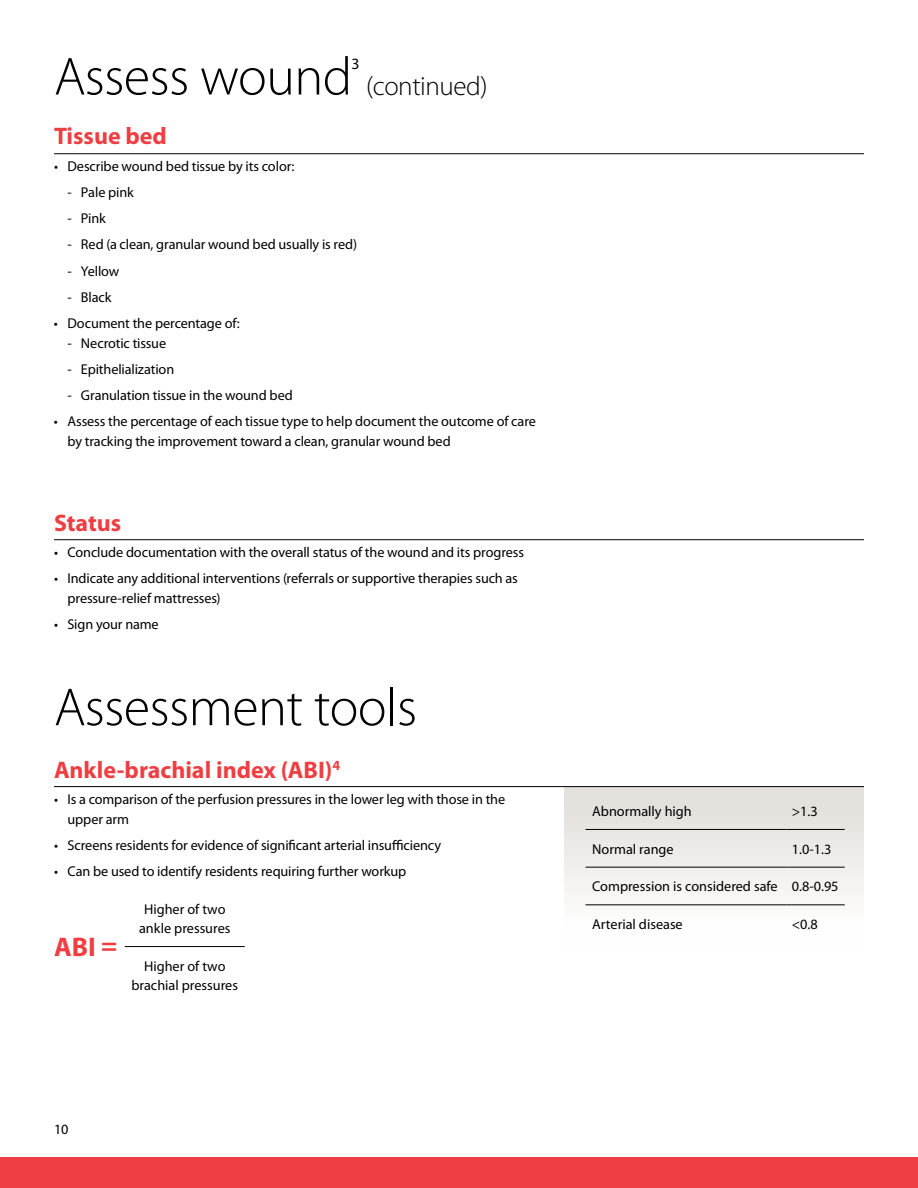
<style>
.page{position:relative;width:918px;height:1188px;background:#fff}
.page>*{position:absolute;margin:0;border:0;box-sizing:border-box;transform-origin:0 0}
.t1{font:300 54px "Myriad Pro";letter-spacing:-.01em;color:#000}
.t2{font:300 27px "Myriad Pro";letter-spacing:-.015em;color:#000}
.t3{font:700 27px "Myriad Pro";color:#ef3e42}
.t4{font:700 24px "Myriad Pro";color:#ef3e42}
.t5{font:15.75px "Myriad Pro";color:#000}
.t6{font:14.25px/19.5px "Myriad Pro";letter-spacing:-.005em;color:#000}
</style>
<div class="page">
<div style="left:565px;top:786px;width:299px;height:165px;background:linear-gradient(to bottom,#dfdcd7,#fff)"></div>
<hr style="left:125px;top:946px;width:120px;height:1px;background:#000">
<hr style="left:585px;top:829px;width:201px;height:1px;background:#000">
<hr style="left:786px;top:829px;width:59px;height:1px;background:#000">
<hr style="left:585px;top:867px;width:201px;height:1px;background:#000">
<hr style="left:786px;top:867px;width:59px;height:1px;background:#000">
<hr style="left:585px;top:904px;width:201px;height:1px;background:#000">
<hr style="left:786px;top:904px;width:59px;height:1px;background:#000">
<hr style="left:54px;top:153px;width:810px;height:1px;background:#000">
<hr style="left:54px;top:539px;width:810px;height:1px;background:#000">
<hr style="left:54px;top:786px;width:810px;height:1px;background:#000">
<div style="left:0;top:1158px;width:918px;height:30px;background:#ef3e42"></div>
<h1 class="t1" style="left:54px;top:47px;width:300px">Assess wound</h1>
<p class="t5" style="left:352px;top:55px;width:10px">3</p>
<h2 class="t2" style="left:366px;top:71px;width:123px">(continued)</h2>
<h3 class="t4" style="left:54px;top:123px;width:114px">Tissue bed</h3>
<p class="t6" style="left:54px;top:156px;width:242px">• Describe wound bed tissue by its color:</p>
<p class="t6" style="left:67px;top:183px;width:68px">- Pale pink</p>
<p class="t6" style="left:67px;top:209px;width:40px">- Pink</p>
<p class="t6" style="left:67px;top:235px;width:291px">- Red (a clean, granular wound bed usually is red)</p>
<p class="t6" style="left:67px;top:261px;width:53px">- Yellow</p>
<p class="t6" style="left:67px;top:288px;width:46px">- Black</p>
<p class="t6" style="left:54px;top:314px;width:187px">• Document the percentage of:</p>
<p class="t6" style="left:67px;top:333px;width:100px">- Necrotic tissue</p>
<p class="t6" style="left:67px;top:360px;width:108px">- Epithelialization</p>
<p class="t6" style="left:67px;top:386px;width:227px">- Granulation tissue in the wound bed</p>
<p class="t6" style="left:67px;top:412px;width:470px;text-indent:-13px">• Assess the percentage of each tissue type to help document the outcome of care by tracking the improvement toward a clean, granular wound bed</p>
<h3 class="t4" style="left:54px;top:509px;width:69px">Status</h3>
<p class="t6" style="left:54px;top:543px;width:471px">• Conclude documentation with the overall status of the wound and its progress</p>
<p class="t6" style="left:67px;top:569px;width:452px;text-indent:-13px">• Indicate any additional interventions (referrals or supportive therapies such as pressure-relief mattresses)</p>
<p class="t6" style="left:54px;top:615px;width:106px">• Sign your name</p>
<h1 class="t1" style="left:54px;top:678px;width:365px">Assessment tools</h1>
<h3 class="t4" style="left:54px;top:757px;width:288px">Ankle-brachial index (ABI)<sup>4</sup></h3>
<p class="t6" style="left:67px;top:790px;width:439px;text-indent:-13px">• Is a comparison of the perfusion pressures in the lower leg with those in the upper arm</p>
<p class="t6" style="left:54px;top:836px;width:389px">• Screens residents for evidence of significant arterial insufficiency</p>
<p class="t6" style="left:54px;top:862px;width:354px">• Can be used to identify residents requiring further workup</p>
<h2 class="t3" style="left:54px;top:931px;width:65px">ABI =</h2>
<p class="t6" style="left:139px;top:899px;width:93px;text-align:center">Higher of two ankle pressures</p>
<p class="t6" style="left:131px;top:957px;width:108px;text-align:center">Higher of two brachial pressures</p>
<p class="t6" style="left:54px;top:1120px;width:16px">10</p>
<p class="t6" style="left:592px;top:802px;width:101px">Abnormally high</p>
<p class="t6" style="left:792px;top:802px;width:28px">&gt;1.3</p>
<p class="t6" style="left:592px;top:839px;width:83px">Normal range</p>
<p class="t6" style="left:792px;top:839px;width:41px">1.0-1.3</p>
<p class="t6" style="left:592px;top:877px;width:248px">Compression is considered safe 0.8-0.95</p>
<p class="t6" style="left:592px;top:915px;width:92px">Arterial disease</p>
<p class="t6" style="left:792px;top:915px;width:28px">&lt;0.8</p>
</div>
